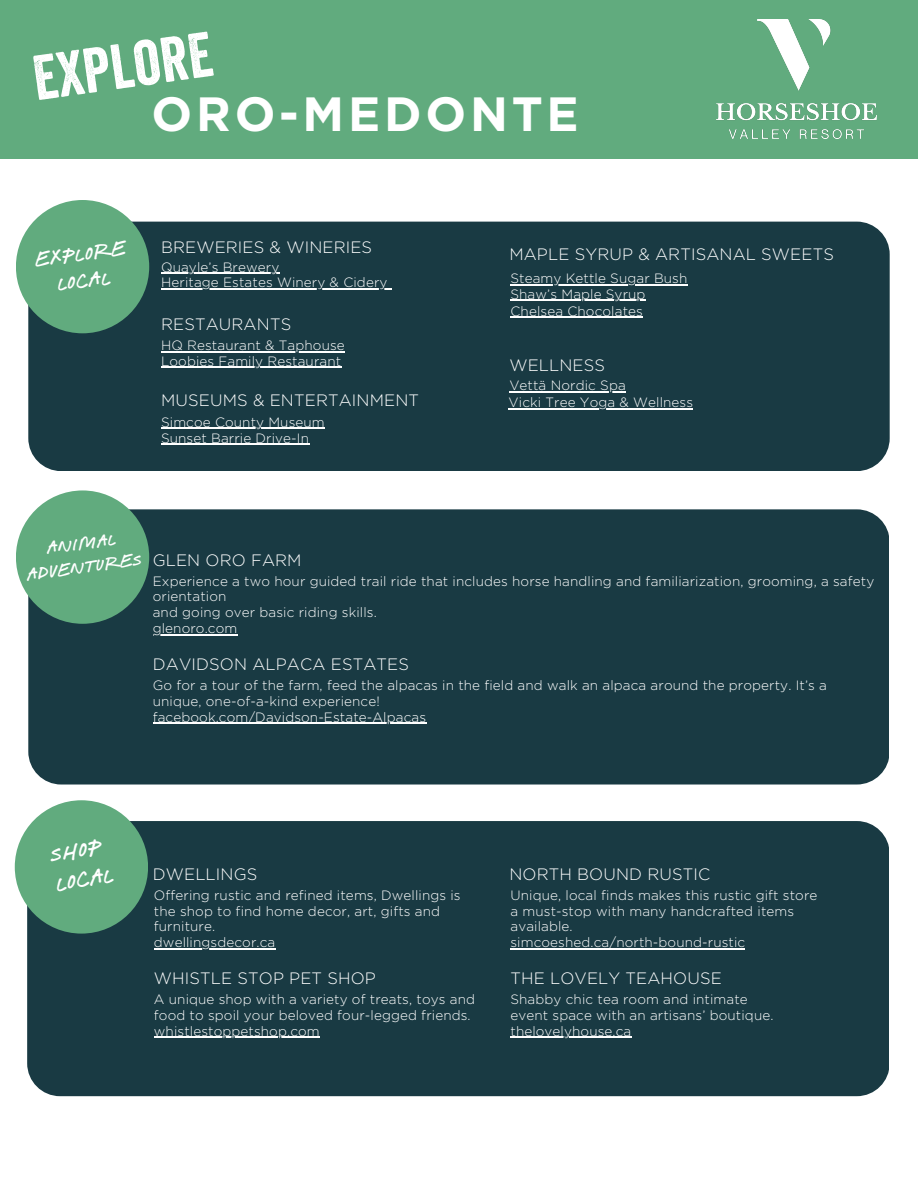
<style>
.page{position:relative;width:918px;height:1188px;background:#fff}
.page>*{position:absolute;margin:0;border:0;box-sizing:border-box;transform-origin:0 0}
.t1{font:61.5px "Veneer";color:#fff}
.t2{font:700 48px "Gotham";letter-spacing:.08em;color:#fff}
.t3{font:36px/29.2px "Tequilaand Tacos";color:#fff}
.t4{font:33px "Tequilaand Tacos";color:#fff}
.t5{font:28.5px/23.5px "Tequilaand Tacos";color:#fff;text-align:center}
.t6{font:300 16.5px "Gotham";letter-spacing:.01em;color:#fff}
.t7{font:300 13.5px/15.8px "Gotham";letter-spacing:.01em;color:#fff}
</style>
<div class="page">
<div style="left:0;top:0;width:918px;height:159px;background:#61ab7e"></div>
<div style="left:28px;top:222px;width:862px;height:249px;background:#193a43;border-radius:33px"></div>
<div style="left:16px;top:200px;width:133px;height:133px;background:#61ab7e;border-radius:50%"></div>
<div style="left:28px;top:509px;width:861px;height:276px;background:#193a43;border-radius:33px"></div>
<div style="left:16px;top:490px;width:133px;height:134px;background:#61ab7e;border-radius:50%"></div>
<div style="left:27px;top:821px;width:862px;height:275px;background:#193a43;border-radius:33px"></div>
<div style="left:15px;top:800px;width:133px;height:134px;background:#61ab7e;border-radius:50%"></div>
<img style="left:716px;top:20px;width:160px;height:119px">
<hr style="left:510px;top:284px;width:178px;height:1px;background:#fff">
<hr style="left:510px;top:300px;width:136px;height:1px;background:#fff">
<hr style="left:161px;top:351px;width:184px;height:1px;background:#fff">
<hr style="left:161px;top:367px;width:180px;height:1px;background:#fff">
<hr style="left:161px;top:273px;width:118px;height:1px;background:#fff">
<hr style="left:161px;top:289px;width:227px;height:1px;background:#fff">
<hr style="left:510px;top:317px;width:133px;height:1px;background:#fff">
<hr style="left:153px;top:634px;width:84px;height:1px;background:#fff">
<hr style="left:153px;top:723px;width:273px;height:1px;background:#fff">
<hr style="left:154px;top:948px;width:121px;height:1px;background:#fff">
<hr style="left:154px;top:1037px;width:166px;height:1px;background:#fff">
<hr style="left:510px;top:948px;width:235px;height:1px;background:#fff">
<hr style="left:510px;top:1037px;width:122px;height:1px;background:#fff">
<hr style="left:509px;top:408px;width:184px;height:1px;background:#fff">
<hr style="left:161px;top:428px;width:164px;height:1px;background:#fff">
<hr style="left:161px;top:444px;width:148px;height:1px;background:#fff">
<hr style="left:509px;top:391px;width:117px;height:1px;background:#fff">
<p class="t1" style="left:28px;top:41px;width:182px;rotate:-8deg">explore</p>
<p class="t2" style="left:152px;top:85px;width:429px">ORO-MEDONTE</p>
<h3 class="t4" style="left:33px;top:246px;width:93px;rotate:-8deg">EXPLORE</h3>
<p class="t6" style="left:509px;top:244px;width:326px">MAPLE SYRUP &amp; ARTISANAL SWEETS</p>
<h3 class="t4" style="left:55px;top:270px;width:55px;rotate:-8deg">LOCAL</h3>
<p class="t6" style="left:161px;top:237px;width:213px">BREWERIES &amp; WINERIES</p>
<h5 class="t7" style="left:161px;top:259px;width:120px">Quayle’s Brewery</h5>
<p class="t7" style="left:161px;top:275px;width:228px">Heritage Estates Winery &amp; Cidery</p>
<h1 class="t7" style="left:510px;top:270px;width:178px">Steamy Kettle Sugar Bush</h1>
<h2 class="t7" style="left:510px;top:286px;width:137px">Shaw’s Maple Syrup</h2>
<p class="t6" style="left:161px;top:314px;width:132px">RESTAURANTS</p>
<h5 class="t7" style="left:161px;top:337px;width:185px">HQ Restaurant &amp; Taphouse</h5>
<p class="t7" style="left:161px;top:353px;width:182px">Loobies Family Restaurant</p>
<h5 class="t6" style="left:161px;top:391px;width:260px">MUSEUMS &amp; ENTERTAINMENT</h5>
<p class="t7" style="left:161px;top:414px;width:165px">Simcoe County Museum</p>
<h5 class="t7" style="left:161px;top:430px;width:149px">Sunset Barrie Drive-In</h5>
<h5 class="t7" style="left:510px;top:303px;width:134px">Chelsea Chocolates</h5>
<p class="t6" style="left:509px;top:355px;width:97px">WELLNESS</p>
<p class="t7" style="left:509px;top:377px;width:118px">Vettä Nordic Spa</p>
<p class="t7" style="left:509px;top:394px;width:186px">Vicki Tree Yoga &amp; Wellness</p>
<p class="t5" style="left:22px;top:539px;width:117px;rotate:-8deg">ANIMAL<br>ADVENTURES</p>
<p class="t6" style="left:153px;top:550px;width:150px">GLEN ORO FARM</p>
<p class="t7" style="left:153px;top:573px;width:723px">Experience a two hour guided trail ride that includes horse handling and familiarization, grooming, a safety orientation</p>
<p class="t7" style="left:153px;top:604px;width:226px">and going over basic riding skills.</p>
<h5 class="t7" style="left:153px;top:620px;width:86px">glenoro.com</h5>
<p class="t6" style="left:153px;top:654px;width:258px">DAVIDSON ALPACA ESTATES</p>
<p class="t7" style="left:153px;top:677px;width:676px">Go for a tour of the farm, feed the alpacas in the field and walk an alpaca around the property. It’s a unique, one-of-a-kind experience!</p>
<h5 class="t7" style="left:153px;top:709px;width:275px">facebook.com/Davidson-Estate-Alpacas</h5>
<p class="t3" style="left:48px;top:840px;width:61px;rotate:-9deg">SHOP<br>LOCAL</p>
<p class="t6" style="left:153px;top:864px;width:106px">DWELLINGS</p>
<h3 class="t6" style="left:509px;top:864px;width:203px">NORTH BOUND RUSTIC</h3>
<h4 class="t7" style="left:154px;top:887px;width:308px">Offering rustic and refined items, Dwellings is the shop to find home decor, art, gifts and furniture.</h4>
<h5 class="t7" style="left:154px;top:934px;width:123px">dwellingsdecor.ca</h5>
<p class="t7" style="left:510px;top:887px;width:308px">Unique, local finds makes this rustic gift store a must-stop with many handcrafted items available.</p>
<p class="t7" style="left:510px;top:934px;width:236px">simcoeshed.ca/north-bound-rustic</p>
<h5 class="t6" style="left:154px;top:968px;width:224px">WHISTLE STOP PET SHOP</h5>
<p class="t6" style="left:510px;top:968px;width:213px">THE LOVELY TEAHOUSE</p>
<p class="t7" style="left:154px;top:991px;width:323px">A unique shop with a variety of treats, toys and food to spoil your beloved four-legged friends.</p>
<p class="t7" style="left:154px;top:1023px;width:167px">whistlestoppetshop.com</p>
<h5 class="t7" style="left:510px;top:991px;width:265px">Shabby chic tea room and intimate event space with an artisans’ boutique.</h5>
<h5 class="t7" style="left:510px;top:1023px;width:122px">thelovelyhouse.ca</h5>
</div>
